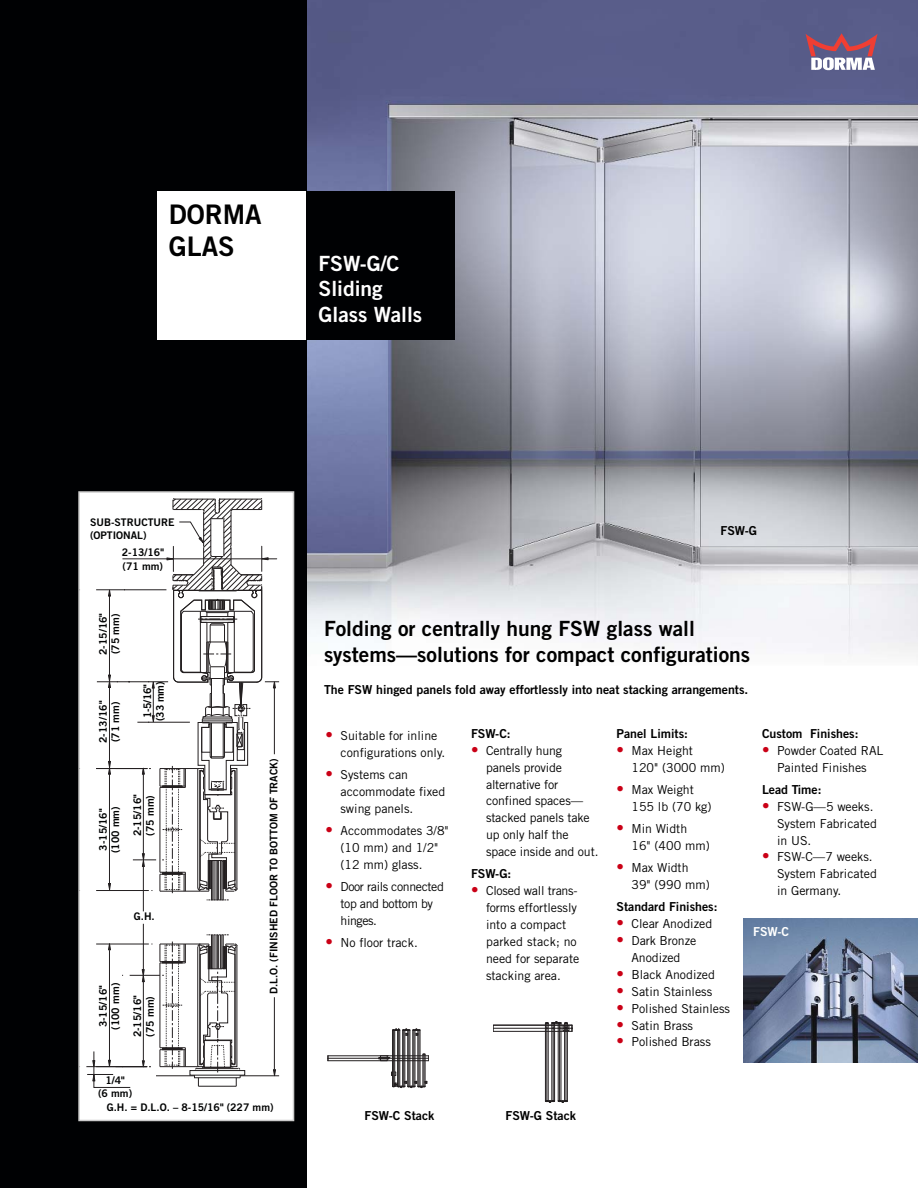
<style>
.page{position:relative;width:918px;height:1188px;background:#fff}
.page>*{position:absolute;margin:0;border:0;box-sizing:border-box;transform-origin:0 0}
.t1{font:27px/31.5px "Trade Gothic LT Std Bd 2";color:#000}
.t2{font:21px/25.5px "Trade Gothic LT Std Bd 2";color:#000}
.t3{font:21px/25.5px "Trade Gothic LT Std Bd 2";color:#fff}
.t4{font:12.3px/17px "Trade Gothic LT Std";color:#000}
.t5{font:12.3px "Trade Gothic LT Std Bd 2";color:#000}
.t6{font:12.3px/17px "Trade Gothic LT Std";letter-spacing:-.03em;color:#000}
.t7{font:12.3px "Trade Gothic LT Std Bd 2";color:#fff}
.t8{font:10.5px/12.6px "Trade Gothic LT Std Bd 2";color:#010202}
.s1{font-size:15px;color:#ca0016}
</style>
<div class="page">
<img style="left:306px;top:0;width:612px;height:678px">
<div style="left:0;top:0;width:306px;height:1188px;background:#000103"></div>
<svg style="left:806px;top:33px;width:72px;height:37px"></svg>
<div style="left:157px;top:191px;width:151px;height:149px;background:#fff"></div>
<div style="left:306px;top:191px;width:149px;height:149px;background:#000103"></div>
<hr style="left:559px;top:1023px;width:1px;height:78px;background:#231f20">
<hr style="left:566px;top:1023px;width:1px;height:78px;background:#231f20">
<hr style="left:547px;top:1023px;width:1px;height:78px;background:#231f20">
<hr style="left:553px;top:1023px;width:1px;height:78px;background:#231f20">
<hr style="left:561px;top:1023px;width:1px;height:78px;background:#231f20">
<hr style="left:567px;top:1023px;width:1px;height:78px;background:#231f20">
<hr style="left:548px;top:1023px;width:1px;height:78px;background:#231f20">
<hr style="left:554px;top:1023px;width:1px;height:78px;background:#231f20">
<hr style="left:545px;top:1023px;width:1px;height:78px;background:#231f20">
<hr style="left:552px;top:1023px;width:1px;height:78px;background:#231f20">
<hr style="left:558px;top:1023px;width:1px;height:78px;background:#231f20">
<hr style="left:564px;top:1023px;width:1px;height:78px;background:#231f20">
<svg style="left:545px;top:1100px;width:23px;height:3px"></svg>
<svg style="left:493px;top:1021px;width:80px;height:11px"></svg>
<hr style="left:328px;top:1056px;width:101px;height:1px;background:#231f20">
<hr style="left:328px;top:1058px;width:101px;height:1px;background:#231f20">
<hr style="left:328px;top:1060px;width:101px;height:1px;background:#231f20">
<svg style="left:379px;top:1028px;width:50px;height:60px"></svg>
<div style="left:80px;top:493px;width:213px;height:627px;background:#fff"></div>
<hr style="left:86px;top:1066px;width:61px;height:1px;background:#231f20">
<svg style="left:87px;top:498px;width:192px;height:590px"></svg>
<div style="left:78px;top:491px;width:216px;height:630px;border:2px solid #ccc"></div>
<img style="left:744px;top:919px;width:174px;height:143px">
<h1 class="t1" style="left:169px;top:201px;width:95px">DORMA<br>GLAS</h1>
<h2 class="t3" style="left:319px;top:252px;width:105px">FSW-G/C<br>Sliding<br>Glass Walls</h2>
<p class="t8" style="left:90px;top:517px;width:86px">SUB-STRUCTURE (OPTIONAL)</p>
<p class="t8" style="left:122px;top:546px;width:43px;line-height:13.5px">2-13/16" (71 mm)</p>
<p class="t8" style="left:98px;top:655px;width:43px;rotate:-90deg">2-15/16" (75 mm)</p>
<p class="t8" style="left:98px;top:743px;width:43px;rotate:-90deg">2-13/16" (71 mm)</p>
<p class="t8" style="left:142px;top:721px;width:40px;rotate:-90deg">1-5/16" (33 mm)</p>
<p class="t8" style="left:98px;top:853px;width:48px;rotate:-90deg">3-15/16" (100 mm)</p>
<p class="t8" style="left:132px;top:836px;width:43px;rotate:-90deg">2-15/16" (75 mm)</p>
<p class="t8" style="left:134px;top:911px;width:22px">G.H.</p>
<p class="t8" style="left:98px;top:1030px;width:48px;rotate:-90deg">3-15/16" (100 mm)</p>
<p class="t8" style="left:132px;top:1037px;width:43px;rotate:-90deg">2-15/16" (75 mm)</p>
<p class="t8" style="left:268px;top:994px;width:237px;rotate:-90deg">D.L.O. (FINISHED FLOOR TO BOTTOM OF TRACK)</p>
<p class="t8" style="left:98px;top:1075px;width:36px;text-align:center">1/4"<br>(6 mm)</p>
<p class="t8" style="left:107px;top:1102px;width:168px">G.H. = D.L.O. – 8-15/16" (227 mm)</p>
<p class="t5" style="left:720px;top:526px;width:38px">FSW-G</p>
<h2 class="t2" style="left:324px;top:618px;width:428px">Folding or centrally hung FSW glass wall systems—solutions for compact configurations</h2>
<p class="t5" style="left:324px;top:686px;width:426px">The FSW hinged panels fold away effortlessly into neat stacking arrangements.</p>
<p class="t4" style="left:340px;top:728px;width:106px;text-indent:-15px"><span class="s1">•</span> Suitable for inline configurations only.</p>
<p class="t4" style="left:340px;top:767px;width:106px;text-indent:-15px"><span class="s1">•</span> Systems can accommodate fixed swing panels.</p>
<p class="t4" style="left:340px;top:823px;width:110px;text-indent:-15px"><span class="s1">•</span> Accommodates 3/8" (10 mm) and 1/2" (12 mm) glass.</p>
<p class="t6" style="left:340px;top:879px;width:105px;text-indent:-15px"><span class="s1">•</span> Door rails connected top and bottom by hinges.</p>
<p class="t4" style="left:326px;top:935px;width:94px"><span class="s1">•</span> No floor track.</p>
<p class="t5" style="left:471px;top:729px;width:41px">FSW-C:</p>
<p class="t4" style="left:486px;top:743px;width:114px;text-indent:-15px"><span class="s1">•</span> Centrally hung panels provide alternative for confined spaces— stacked panels take up only half the space inside and out.</p>
<p class="t5" style="left:471px;top:869px;width:42px">FSW-G:</p>
<p class="t4" style="left:486px;top:883px;width:95px;text-indent:-15px"><span class="s1">•</span> Closed wall trans&shy;forms effortlessly into a compact parked stack; no need for separate stacking area.</p>
<p class="t5" style="left:617px;top:729px;width:73px">Panel Limits:</p>
<p class="t4" style="left:632px;top:743px;width:95px;text-indent:-15px"><span class="s1">•</span> Max Height<br>120" (3000 mm)</p>
<p class="t4" style="left:632px;top:782px;width:82px;text-indent:-15px"><span class="s1">•</span> Max Weight<br>155 lb (70 kg)</p>
<p class="t4" style="left:632px;top:821px;width:80px;text-indent:-15px"><span class="s1">•</span> Min Width<br>16" (400 mm)</p>
<p class="t4" style="left:632px;top:861px;width:80px;text-indent:-15px"><span class="s1">•</span> Max Width<br>39" (990 mm)</p>
<p class="t5" style="left:617px;top:903px;width:103px">Standard Finishes:</p>
<p class="t4" style="left:616px;top:917px;width:97px"><span class="s1">•</span> Clear Anodized</p>
<p class="t4" style="left:616px;top:933px;width:81px;text-align:center"><span class="s1">•</span> Dark Bronze<br>Anodized</p>
<p class="t4" style="left:616px;top:967px;width:100px"><span class="s1">•</span> Black Anodized</p>
<p class="t4" style="left:616px;top:984px;width:97px"><span class="s1">•</span> Satin Stainless</p>
<p class="t4" style="left:616px;top:1001px;width:115px"><span class="s1">•</span> Polished Stainless</p>
<p class="t4" style="left:616px;top:1018px;width:78px"><span class="s1">•</span> Satin Brass</p>
<p class="t4" style="left:616px;top:1035px;width:96px"><span class="s1">•</span> Polished Brass</p>
<p class="t5" style="left:762px;top:729px;width:98px">Custom Finishes:</p>
<p class="t4" style="left:762px;top:743px;width:123px;text-align:center"><span class="s1">•</span> Powder Coated RAL<br>Painted Finishes</p>
<p class="t5" style="left:762px;top:785px;width:61px">Lead Time:</p>
<p class="t4" style="left:777px;top:799px;width:101px;text-indent:-15px"><span class="s1">•</span> FSW-G—5 weeks.<br>System Fabricated in US.</p>
<p class="t4" style="left:777px;top:850px;width:101px;text-indent:-15px"><span class="s1">•</span> FSW-C—7 weeks.<br>System Fabricated in Germany.</p>
<p class="t7" style="left:753px;top:927px;width:37px">FSW-C</p>
<p class="t5" style="left:364px;top:1111px;width:71px">FSW-C Stack</p>
<p class="t5" style="left:506px;top:1111px;width:72px">FSW-G Stack</p>
</div>
